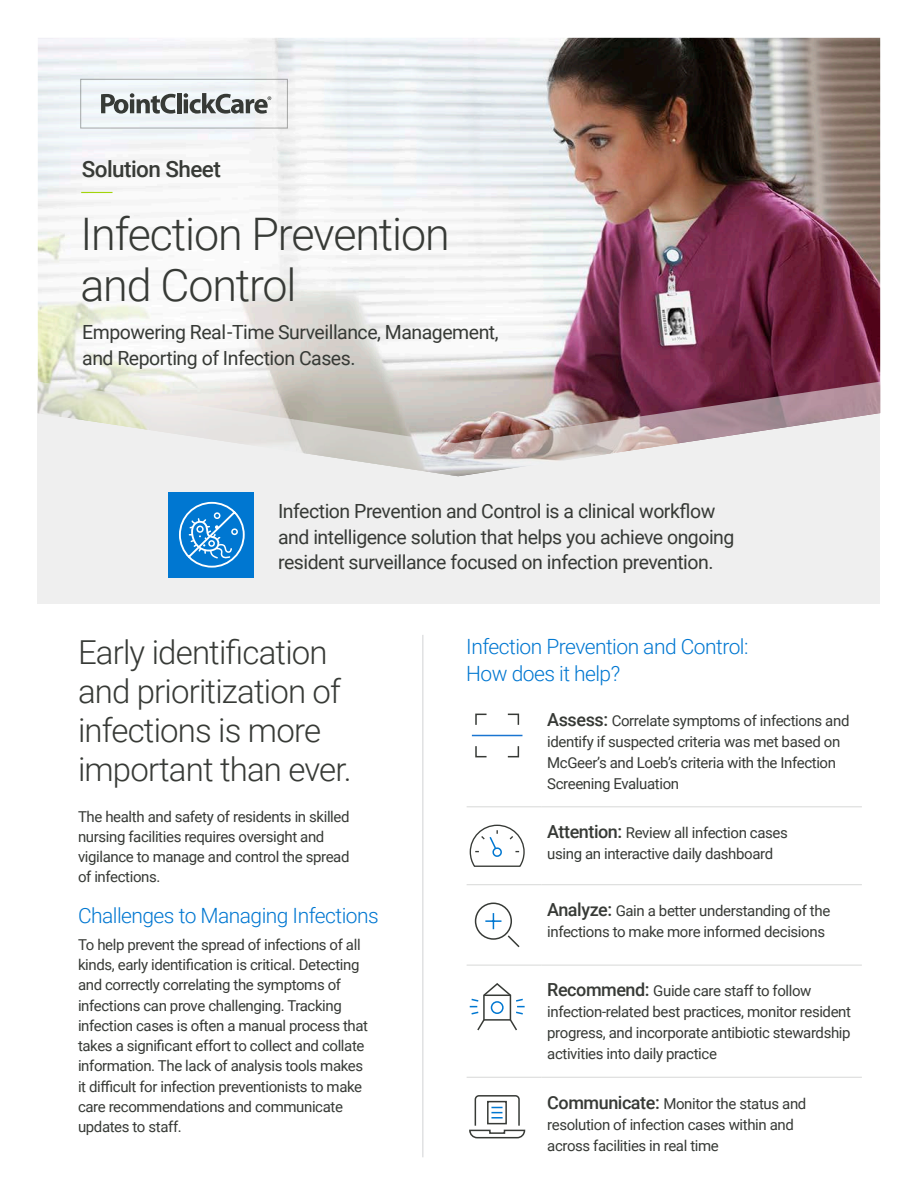
<style>
.page{position:relative;width:918px;height:1188px;background:#fff}
.page>*{position:absolute;margin:0;border:0;box-sizing:border-box;transform-origin:0 0}
.t1{font:300 44.85px "Roboto";letter-spacing:-.025em;color:#373a36}
.Lead-in_copy_18_pt{font:300 33px/39px "Roboto";letter-spacing:-.025em;color:#373a36}
.t2{font:500 22.5px "Roboto";letter-spacing:-.025em;color:#373a36}
.Callout_Copy_14_PT_L{font:300 21px/27px "Roboto";letter-spacing:-.025em;color:#0077d1}
.PARA_Heading_LeftAli{font:300 21px "Roboto";letter-spacing:-.025em;color:#0077d1}
.LEAD_IN_Copy_left_Al{font:19.5px/25.5px "Roboto";letter-spacing:-.025em;color:#373a36}
.SUBTITLE{font:19.5px/25.5px "Roboto";letter-spacing:-.025em;color:#373a36}
.Body_Copy{font:15px/20.2px "Roboto";letter-spacing:-.025em;color:#373a36}
.Table_heading{font:15px/21px "Roboto";letter-spacing:-.025em;color:#373a36}
.FEATURE_COPY_Left{font:15px/21px "Roboto";letter-spacing:-.025em;color:#373a36}
.s1{font-weight:500;font-size:18px}
</style>
<div class="page">
<div style="left:38px;top:390px;width:842px;height:214px;background:#efefef"></div>
<img style="left:38px;top:38px;width:842px;height:344px">
<hr style="left:422px;top:635px;width:1px;height:522px;background:#d1d2d4">
<hr style="left:81px;top:192px;width:32px;height:1px;background:#a2d40a">
<svg style="left:101px;top:93px;width:75px;height:21px"></svg>
<hr style="left:177px;top:93px;width:4px;height:20px;background:#373a36">
<svg style="left:184px;top:93px;width:87px;height:21px"></svg>
<div style="left:168px;top:492px;width:86px;height:86px;background:#0077d1"></div>
<svg style="left:179px;top:501px;width:66px;height:67px"></svg>
<svg style="left:38px;top:382px;width:842px;height:94px"></svg>
<hr style="left:467px;top:806px;width:74px;height:1px;background:#d7d8d7">
<hr style="left:541px;top:806px;width:321px;height:1px;background:#d7d8d7">
<hr style="left:467px;top:884px;width:74px;height:1px;background:#d7d8d7">
<hr style="left:541px;top:884px;width:321px;height:1px;background:#d7d8d7">
<hr style="left:467px;top:965px;width:74px;height:1px;background:#d7d8d7">
<hr style="left:541px;top:965px;width:321px;height:1px;background:#d7d8d7">
<hr style="left:467px;top:1077px;width:74px;height:1px;background:#d7d8d7">
<hr style="left:541px;top:1077px;width:321px;height:1px;background:#d7d8d7">
<hr style="left:473px;top:735px;width:49px;height:1px;background:#1a75d1">
<svg style="left:475px;top:713px;width:45px;height:45px"></svg>
<svg style="left:469px;top:824px;width:56px;height:43px"></svg>
<svg style="left:474px;top:902px;width:46px;height:46px"></svg>
<svg style="left:469px;top:983px;width:56px;height:48px"></svg>
<svg style="left:469px;top:1095px;width:57px;height:44px"></svg>
<p class="t2" style="left:82px;top:153px;width:141px">Solution Sheet</p>
<p class="t1" style="left:80px;top:202px;width:371px">Infection Prevention</p>
<p class="t1" style="left:80px;top:254px;width:218px">and Control</p>
<p class="SUBTITLE" style="left:82px;top:319px;width:418px">Empowering Real-Time Surveillance, Management, and Reporting of Infection Cases.</p>
<p class="LEAD_IN_Copy_left_Al" style="left:278px;top:498px;width:458px">Infection Prevention and Control is a clinical workflow and intelligence solution that helps you achieve ongoing resident surveillance focused on infection prevention.</p>
<p class="Lead-in_copy_18_pt" style="left:78px;top:632px;width:275px">Early identification and prioritization of infections is more important than ever.</p>
<p class="Body_Copy" style="left:78px;top:806px;width:273px">The health and safety of residents in skilled nursing facilities requires oversight and vigilance to manage and control the spread of infections.</p>
<p class="PARA_Heading_LeftAli" style="left:78px;top:901px;width:302px">Challenges to Managing Infections</p>
<p class="Body_Copy" style="left:78px;top:934px;width:292px">To help prevent the spread of infections of all kinds, early identification is critical. Detecting and correctly correlating the symptoms of infections can prove challenging. Tracking infection cases is often a manual process that takes a significant effort to collect and collate information. The lack of analysis tools makes it difficult for infection preventionists to make care recommendations and communicate updates to staff.</p>
<p class="Callout_Copy_14_PT_L" style="left:466px;top:633px;width:284px">Infection Prevention and Control:<br>How does it help?</p>
<p class="Table_heading" style="left:547px;top:710px;width:304px"><span class="s1">Assess:</span> Correlate symptoms of infections and identify if suspected criteria was met based on McGeer’s and Loeb’s criteria with the Infection Screening Evaluation</p>
<p class="FEATURE_COPY_Left" style="left:547px;top:822px;width:242px"><span class="s1">Attention:</span> Review all infection cases using an interactive daily dashboard</p>
<p class="Table_heading" style="left:547px;top:900px;width:285px"><span class="s1">Analyze:</span> Gain a better understanding of the infections to make more informed decisions</p>
<p class="Table_heading" style="left:547px;top:980px;width:305px"><span class="s1">Recommend:</span> Guide care staff to follow infection-related best practices, monitor resident progress, and incorporate antibiotic stewardship activities into daily practice</p>
<p class="Table_heading" style="left:547px;top:1092px;width:261px"><span class="s1">Communicate:</span> Monitor the status and resolution of infection cases within and across facilities in real time</p>
</div>
